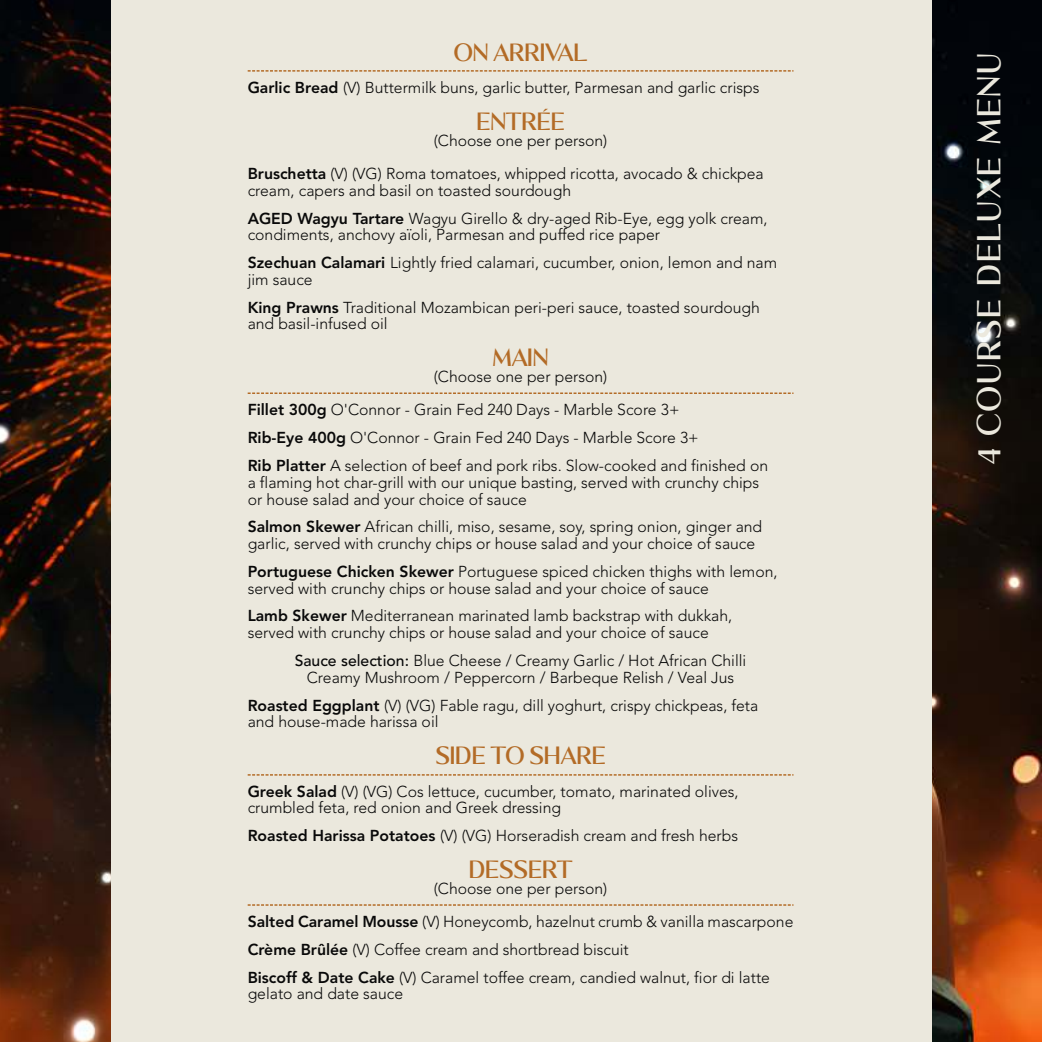
<style>
.page{position:relative;width:1042px;height:1042px;background:#fff}
.page>*{position:absolute;margin:0;border:0;box-sizing:border-box;transform-origin:0 0}
.t1{font:21px "Kalista Serif";letter-spacing:.09em;color:#ebe8dd}
.t2{font:300 15.75px/16.6px "Avenir";color:#090909}
.t3{font:15.75px "Kalista Serif";color:#b36b26}
.s1{font-weight:800}
.s2{font-weight:500}
</style>
<div class="page">
<img style="left:0;top:0;width:1042px;height:1042px">
<div style="left:111px;top:0;width:820px;height:1042px;background:#ebe8dd"></div>
<svg style="left:248px;top:70px;width:545px;height:2px"></svg>
<svg style="left:248px;top:774px;width:545px;height:1px"></svg>
<svg style="left:248px;top:392px;width:545px;height:2px"></svg>
<svg style="left:248px;top:904px;width:545px;height:2px"></svg>
<p class="t3" style="left:453px;top:42px;width:135px">ON ARRIVAL</p>
<p class="t2" style="left:248px;top:79px;width:513px"><span class="s1">Garlic Bread</span> (V) Buttermilk buns, garlic butter, Parmesan and garlic crisps</p>
<p class="t3" style="left:476px;top:112px;width:90px">ENTRÉE</p>
<p class="t2" style="left:248px;top:124px;width:518px;line-height:33.4px;text-indent:186px">(Choose one per person)<br><span class="s1">Bruschetta</span> (V) (VG) Roma tomatoes, whipped ricotta, avocado &amp; chickpea</p>
<p class="t2" style="left:248px;top:177px;width:521px;line-height:27.8px">cream, capers and basil on toasted sourdough<br><span class="s1">AGED Wagyu Tartare</span> Wagyu Girello &amp; dry-aged Rib-Eye, egg yolk cream,</p>
<p class="t2" style="left:248px;top:221px;width:531px;line-height:27.8px">condiments, anchovy aïoli, Parmesan and puffed rice paper<br><span class="s1">Szechuan Calamari</span> Lightly fried calamari, cucumber, onion, lemon and nam</p>
<p class="t2" style="left:248px;top:266px;width:514px;line-height:27.8px">jim sauce<br><span class="s1">King Prawns</span> Traditional Mozambican peri-peri sauce, toasted sourdough</p>
<p class="t2" style="left:248px;top:316px;width:142px">and basil-infused oil</p>
<p class="t3" style="left:493px;top:348px;width:57px">MAIN</p>
<p class="t2" style="left:248px;top:360px;width:433px;line-height:33.4px;text-indent:186px">(Choose one per person)<br><span class="s1">Fillet 300g</span> O'Connor - Grain Fed 240 Days - Marble Score 3+</p>
<p class="t2" style="left:248px;top:424px;width:522px;line-height:27.8px"><span class="s1">Rib-Eye 400g</span> O'Connor - Grain Fed 240 Days - Marble Score 3+<br><span class="s1">Rib Platter</span> A selection of beef and pork ribs. Slow-cooked and finished on</p>
<p class="t2" style="left:248px;top:474px;width:513px">a flaming hot char-grill with our unique basting, served with crunchy chips or house salad and your choice of sauce</p>
<p class="t2" style="left:248px;top:519px;width:516px"><span class="s1">Salmon Skewer</span> African chilli, miso, sesame, soy, spring onion, ginger and garlic, served with crunchy chips or house salad and your choice of sauce</p>
<p class="t2" style="left:248px;top:563px;width:531px"><span class="s1">Portuguese Chicken Skewer</span> Portuguese spiced chicken thighs with lemon, served with crunchy chips or house salad and your choice of sauce</p>
<p class="t2" style="left:248px;top:608px;width:486px"><span class="s1">Lamb Skewer</span> Mediterranean marinated lamb backstrap with dukkah, served with crunchy chips or house salad and your choice of sauce</p>
<p class="t2" style="left:295px;top:652px;width:453px;text-align:center"><span class="s2">Sauce selection:</span> Blue Cheese / Creamy Garlic / Hot African Chilli<br>Creamy Mushroom / Peppercorn / Barbeque Relish / Veal Jus</p>
<p class="t2" style="left:248px;top:697px;width:512px"><span class="s1">Roasted Eggplant</span> (V) (VG) Fable ragu, dill yoghurt, crispy chickpeas, feta and house-made harissa oil</p>
<p class="t3" style="left:435px;top:746px;width:172px">SIDE TO SHARE</p>
<p class="t2" style="left:248px;top:783px;width:492px"><span class="s1">Greek Salad</span> (V) (VG) Cos lettuce, cucumber, tomato, marinated olives, crumbled feta, red onion and Greek dressing</p>
<p class="t2" style="left:248px;top:827px;width:492px"><span class="s1">Roasted Harissa Potatoes</span> (V) (VG) Horseradish cream and fresh herbs</p>
<p class="t3" style="left:469px;top:860px;width:105px">DESSERT</p>
<p class="t2" style="left:248px;top:871px;width:547px;line-height:33.4px;text-align:center">(Choose one per person)<br><span class="s1">Salted Caramel Mousse</span> (V) Honeycomb, hazelnut crumb &amp; vanilla mascarpone</p>
<p class="t2" style="left:248px;top:935px;width:524px;line-height:27.8px"><span class="s1">Crème Brûlée</span> (V) Coffee cream and shortbread biscuit<br><span class="s1">Biscoff &amp; Date Cake</span> (V) Caramel toffee cream, candied walnut, fior di latte</p>
<p class="t2" style="left:248px;top:986px;width:157px">gelato and date sauce</p>
<h1 class="t1" style="left:976px;top:465px;width:414px;rotate:-90deg">4 COURSE DELUXE MENU</h1>
</div>
